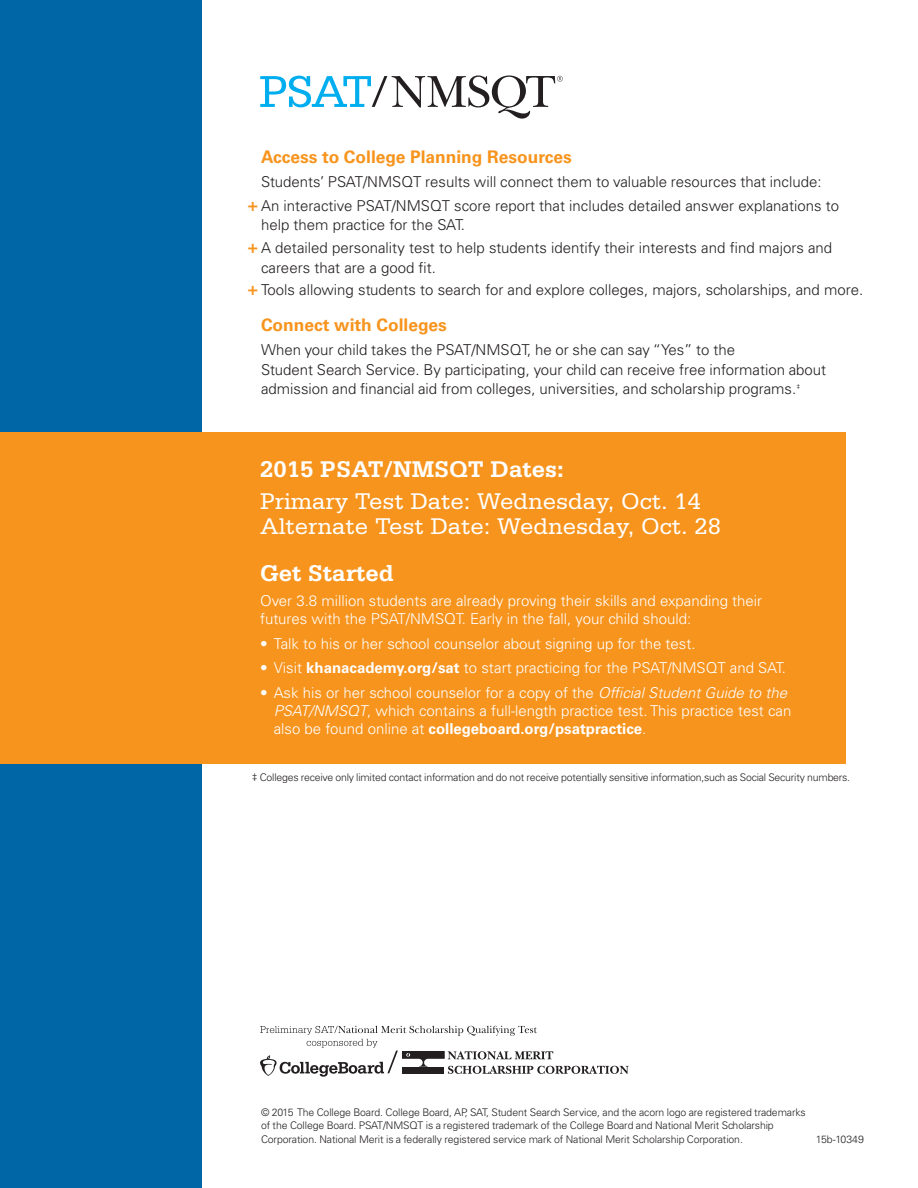
<style>
.page{position:relative;width:918px;height:1188px;background:#fff}
.page>*{position:absolute;margin:0;border:0;box-sizing:border-box;transform-origin:0 0}
.t1{font:24px/25.5px "Serifa Std";color:#fff}
.t2{font:700 24px "Serifa Std";color:#fff}
.t3{font:700 17.4px "Univers LT Std";color:#f7941d}
.t4{font:300 15px/19.5px "Univers LT Std";color:#231f20}
.t5{font:300 15px/18px "Univers LT Std";color:#fff}
.t6{font:300 10.5px/13.5px "Univers LT Std";letter-spacing:-.01em;color:#231f20}
.s1{font-family:"Serifa Std";font-weight:700;font-size:18px;color:#f7941d}
.s2{font-weight:700}
.s3{font-style:italic}
</style>
<div class="page">
<div style="left:0;top:0;width:202px;height:1188px;background:#0066a5"></div>
<div style="left:0;top:432px;width:846px;height:331px;background:#f7941d"></div>
<svg style="left:260px;top:75px;width:303px;height:44px"></svg>
<svg style="left:260px;top:1026px;width:369px;height:51px"></svg>
<h3 class="t3" style="left:261px;top:147px;width:312px">Access to College Planning Resources</h3>
<p class="t4" style="left:261px;top:172px;width:562px">Students’ PSAT/NMSQT results will connect them to valuable resources that include:</p>
<p class="t4" style="left:261px;top:196px;width:580px;text-indent:-14px"><span class="s1">+</span> An interactive PSAT/NMSQT score report that includes detailed answer explanations to help them practice for the SAT.</p>
<p class="t4" style="left:261px;top:238px;width:573px;text-indent:-14px"><span class="s1">+</span> A detailed personality test to help students identify their interests and find majors and careers that are a good fit.</p>
<p class="t4" style="left:248px;top:280px;width:617px"><span class="s1">+</span> Tools allowing students to search for and explore colleges, majors, scholarships, and more.</p>
<h3 class="t3" style="left:261px;top:315px;width:187px">Connect with Colleges</h3>
<p class="t4" style="left:261px;top:340px;width:567px">When your child takes the PSAT/NMSQT, he or she can say “Yes” to the<br>Student Search Service. By participating, your child can receive free information about admission and financial aid from colleges, universities, and scholarship programs.<sup>‡</sup></p>
<p class="t2" style="left:260px;top:455px;width:305px">2015 PSAT/NMSQT Dates:</p>
<p class="t1" style="left:260px;top:489px;width:462px">Primary Test Date: Wednesday, Oct. 14<br>Alternate Test Date: Wednesday, Oct. 28</p>
<h4 class="t2" style="left:260px;top:559px;width:135px">Get Started</h4>
<p class="t5" style="left:260px;top:592px;width:503px">Over 3.8 million students are already proving their skills and expanding their futures with the PSAT/NMSQT. Early in the fall, your child should:</p>
<p class="t5" style="left:260px;top:634px;width:437px">• Talk to his or her school counselor about signing up for the test.</p>
<p class="t5" style="left:260px;top:659px;width:527px">• Visit <span class="s2">khanacademy.org/sat</span> to start practicing for the PSAT/NMSQT and SAT.</p>
<p class="t5" style="left:274px;top:684px;width:519px;text-indent:-14px">• Ask his or her school counselor for a copy of the <span class="s3">Official Student Guide to the<br>PSAT/NMSQT</span>, which contains a full-length practice test. This practice test can also be found online at <span class="s2">collegeboard.org/psatpractice</span>.</p>
<p class="t6" style="left:252px;top:770px;width:600px">‡ Colleges receive only limited contact information and do not receive potentially sensitive information,such as Social Security numbers.</p>
<p class="t6" style="left:261px;top:1106px;width:546px">© 2015 The College Board. College Board, AP, SAT, Student Search Service, and the acorn logo are registered trademarks of the College Board. PSAT/NMSQT is a registered trademark of the College Board and National Merit Scholarship<br>Corporation. National Merit is a federally registered service mark of National Merit Scholarship Corporation.</p>
<p class="t6" style="left:816px;top:1133px;width:50px">15b-10349</p>
</div>
